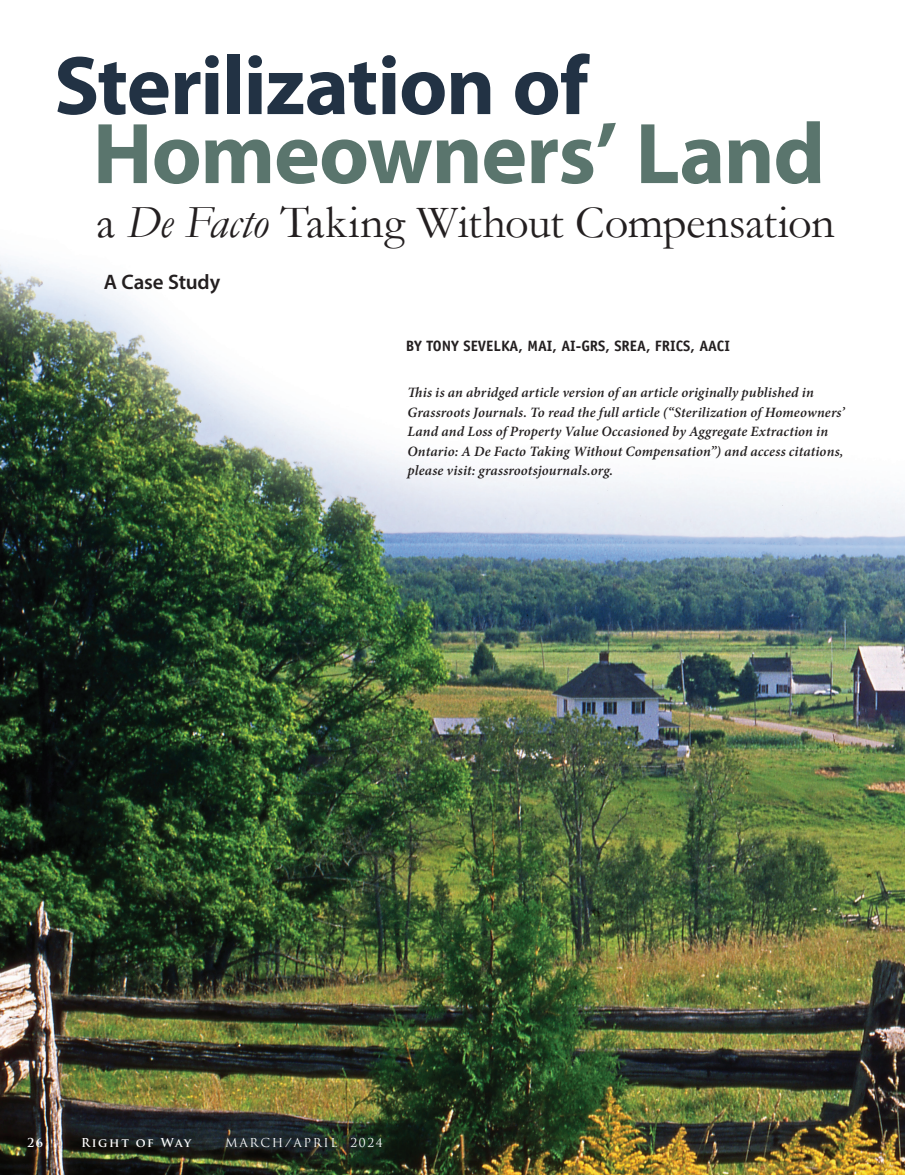
<style>
.page{position:relative;width:905px;height:1175px;background:#fff}
.page>*{position:absolute;margin:0;border:0;box-sizing:border-box;transform-origin:0 0}
.t1{font:700 87px "Myriad Pro";letter-spacing:-.015em;color:#5a756d}
.t2{font:700 84px "Myriad Pro";letter-spacing:-.015em;color:#223244}
.t3{font:46.5px "Garamond";letter-spacing:-.01em;color:#231f20}
.t4{font:600 21px "Myriad Pro";letter-spacing:-.005em;color:#231f20}
.t5{font:700 15px "Officina Sans Std";color:#231f20}
.t6{font:italic 600 14.25px/19.5px "Minion Pro";letter-spacing:.01em;color:#231f20}
.t7{font:12px "Trajan Pro";letter-spacing:.14em;color:#fff}
.t8{font:700 12px "Trajan Pro";letter-spacing:.135em;color:#fff}
.s1{font-style:italic}
</style>
<div class="page">
<img style="left:0;top:256px;width:904px;height:918px">
<p class="t2" style="left:54px;top:31px;width:536px">Sterilization of</p>
<p class="t1" style="left:93px;top:97px;width:734px">Homeowners’ Land</p>
<p class="t3" style="left:96px;top:194px;width:740px">a <span class="s1">De Facto</span> Taking Without Compensation</p>
<p class="t4" style="left:104px;top:268px;width:118px">A Case Study</p>
<p class="t5" style="left:406px;top:337px;width:325px">BY TONY SEVELKA, MAI, AI-GRS, SREA, FRICS, AACI</p>
<p class="t6" style="left:407px;top:383px;width:438px">This is an abridged article version of an article originally published in Grassroots Journals. To read the full article (“Sterilization of Homeowners’ Land and Loss of Property Value Occasioned by Aggregate Extraction in Ontario: A De Facto Taking Without Compensation”) and access citations, please visit: grassrootsjournals.org.</p>
<p class="t8" style="left:27px;top:1135px;width:18px">26</p>
<p class="t8" style="left:81px;top:1135px;width:112px">Right of Way</p>
<p class="t7" style="left:225px;top:1135px;width:159px">MARCH/APRIL 2024</p>
</div>
